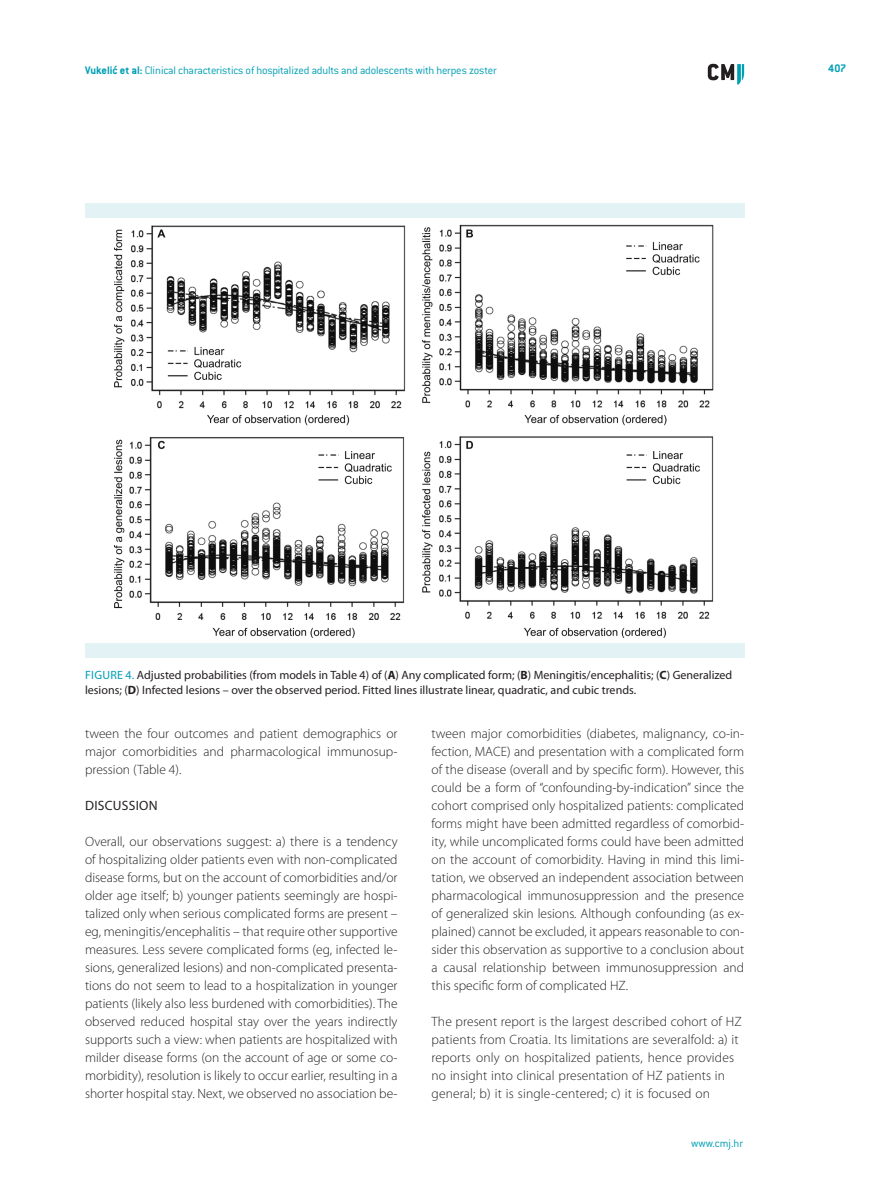
<style>
.page{position:relative;width:893px;height:1191px;background:#fff}
.page>*{position:absolute;margin:0;border:0;box-sizing:border-box;transform-origin:0 0}
.CMJ_-__body{font:300 13.5px/18px "Myriad Pro";letter-spacing:.01em;color:#231f20;text-align:justify}
.CMJ_-_N2{font:13.5px "Myriad Pro";color:#231f20}
.CMJ_-_table_title_he{font:12px/15px "Myriad Pro";color:#231f20}
.t1{font:300 12px "ITC Conduit LTCE";letter-spacing:-.015em;color:#009fb4}
.t2{font:700 12px "ITC Conduit LTCE";color:#009fb4}
.s1{font-weight:700}
.s2{color:#009fb4}
</style>
<div class="page">
<svg style="left:708px;top:64px;width:36px;height:21px"></svg>
<img style="left:115px;top:224px;width:598px;height:413px">
<div style="left:85px;top:643px;width:659px;height:15px;background:#e2f2f5"></div>
<div style="left:85px;top:203px;width:659px;height:15px;background:#e2f2f5"></div>
<p class="t1" style="left:85px;top:63px;width:413px"><span class="s1">Vukelić et al:</span> Clinical characteristics of hospitalized adults and adolescents with herpes zoster</p>
<p class="t2" style="left:828px;top:61px;width:19px">407</p>
<p class="CMJ_-_table_title_he" style="left:85px;top:667px;width:649px"><span class="s2">Fi gure 4.</span> Adjusted probabilities (from models in Table 4) of (<span class="s1">A</span>) Any complicated form; (<span class="s1">B</span>) Meningitis/encephalitis; (<span class="s1">C</span>) Generalized lesions; (<span class="s1">D</span>) Infected lesions – over the observed period. Fitted lines illustrate linear, quadratic, and cubic trends.</p>
<p class="CMJ_-__body" style="left:85px;top:724px;width:314px">tween the four outcomes and patient demographics or major comorbidities and pharmacological immunosup&shy;pression (Table 4).</p>
<p class="CMJ_-_N2" style="left:85px;top:797px;width:45px">Discussio</p>
<p class="CMJ_-_N2" style="left:149px;top:797px;width:10px">n</p>
<p class="CMJ_-__body" style="left:85px;top:832px;width:314px">Overall, our observations suggest: a) there is a tendency of hospitalizing older patients even with non-complicated disease forms, but on the account of comorbidities and/or older age itself; b) younger patients seemingly are hospi&shy;talized only when serious complicated forms are present – eg, meningitis/encephalitis – that require other supportive measures. Less severe complicated forms (eg, infected le&shy;sions, generalized lesions) and non-complicated presenta&shy;tions do not seem to lead to a hospitalization in younger patients (likely also less burdened with comorbidities). The observed reduced hospital stay over the years indirectly supports such a view: when patients are hospitalized with milder disease forms (on the account of age or some co&shy;morbidity), resolution is likely to occur earlier, resulting in a shorter hospital stay. Next, we observed no association be-</p>
<p class="CMJ_-__body" style="left:432px;top:724px;width:314px">tween major comorbidities (diabetes, malignancy, co-in&shy;fection, MACE) and presentation with a complicated form of the disease (overall and by specific form). However, this could be a form of “confounding-by-indication” since the cohort comprised only hospitalized patients: complicated forms might have been admitted regardless of comorbid&shy;ity, while uncomplicated forms could have been admitted on the account of comorbidity. Having in mind this limi&shy;tation, we observed an independent association between pharmacological immunosuppression and the presence of generalized skin lesions. Although confounding (as ex&shy;plained) cannot be excluded, it appears reasonable to con&shy;sider this observation as supportive to a conclusion about a causal relationship between immunosuppression and this specific form of complicated HZ.</p>
<p class="CMJ_-__body" style="left:432px;top:1012px;width:311px;text-align:left">The present report is the largest described cohort of HZ patients from Croatia. Its limitations are severalfold: a) it reports only on hospitalized patients, hence provides no insight into clinical presentation of HZ patients in general; b) it is single-centered; c) it is focused on</p>
<p class="t1" style="left:691px;top:1136px;width:54px">www.cmj.hr</p>
</div>
